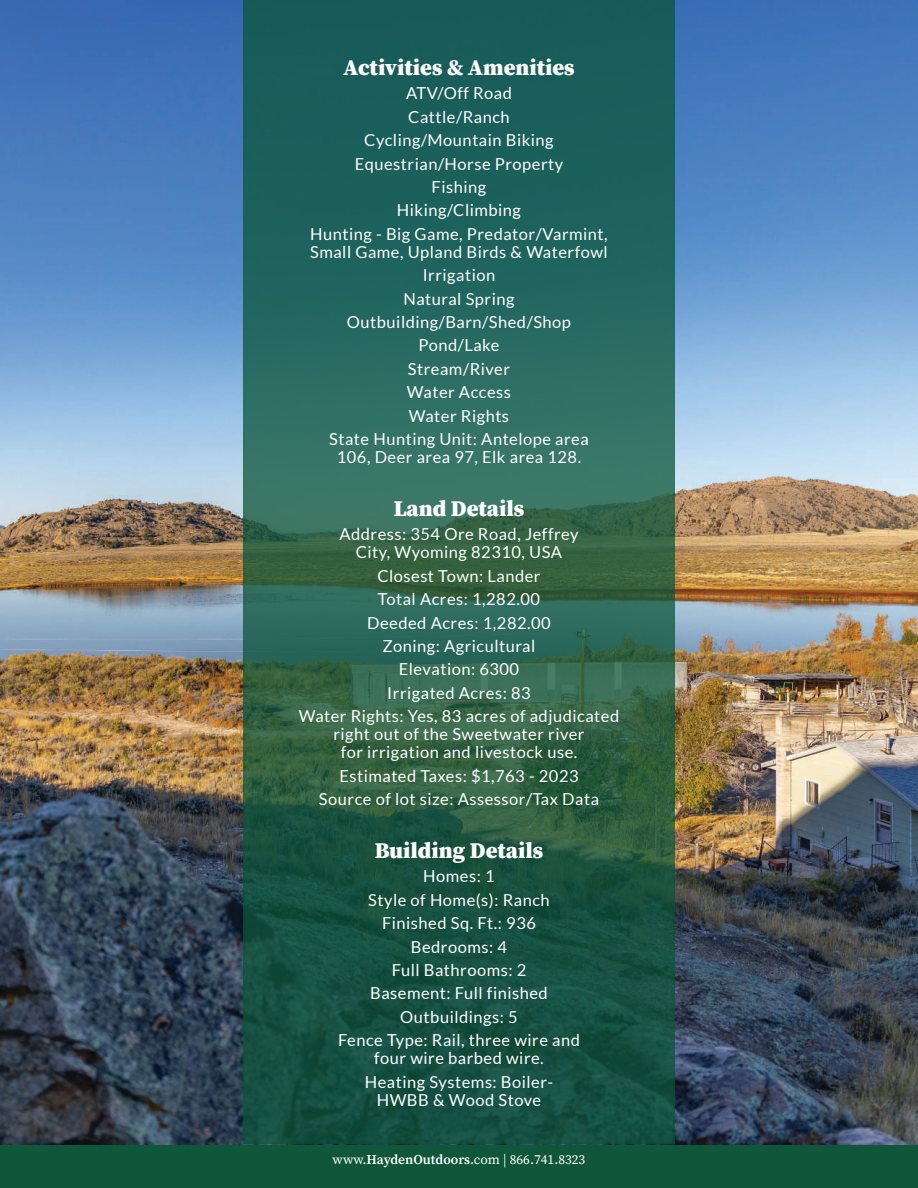
<style>
.page{position:relative;width:918px;height:1188px;background:#fff}
.page>*{position:absolute;margin:0;border:0;box-sizing:border-box;transform-origin:0 0}
.t1{font:900 22.5px "Source Serif Pro";color:#fff}
.t2{font:16.5px/23.4px "Lato";letter-spacing:.03em;color:#fff;text-align:center}
.t3{font:13.5px "Source Serif Pro";color:#fff}
.s1{font-weight:600}
</style>
<div class="page">
<div style="left:0;top:1144px;width:918px;height:44px;background:#0f563b"></div>
<img style="left:0;top:0;width:918px;height:1144px">
<svg style="left:243px;top:0;width:432px;height:1144px;background:#245f50"></svg>
<h1 class="t1" style="left:343px;top:51px;width:233px">Activities &amp; Amenities</h1>
<p class="t2" style="left:310px;top:82px;width:299px">ATV/Off Road<br>Cattle/Ranch<br>Cycling/Mountain Biking<br>Equestrian/Horse Property<br>Fishing<br>Hiking/Climbing<br>Hunting - Big Game, Predator/Varmint,</p>
<p class="t2" style="left:310px;top:240px;width:299px">Small Game, Upland Birds &amp; Waterfowl<br>Irrigation<br>Natural Spring<br>Outbuilding/Barn/Shed/Shop<br>Pond/Lake<br>Stream/River<br>Water Access<br>Water Rights<br>State Hunting Unit: Antelope area</p>
<p class="t2" style="left:337px;top:445px;width:246px">106, Deer area 97, Elk area 128.</p>
<h1 class="t1" style="left:394px;top:492px;width:132px">Land Details</h1>
<p class="t2" style="left:339px;top:525px;width:241px;line-height:18px">Address: 354 Ore Road, Jeffrey<br>City, Wyoming 82310, USA</p>
<p class="t2" style="left:299px;top:564px;width:322px">Closest Town: Lander<br>Total Acres: 1,282.00<br>Deeded Acres: 1,282.00<br>Zoning: Agricultural<br>Elevation: 6300<br>Irrigated Acres: 83<br>Water Rights: Yes, 83 acres of adjudicated</p>
<p class="t2" style="left:333px;top:725px;width:253px;line-height:18px">right out of the Sweetwater river for irrigation and livestock use.</p>
<p class="t2" style="left:319px;top:764px;width:282px">Estimated Taxes: $1,763 - 2023<br>Source of lot size: Assessor/Tax Data</p>
<h1 class="t1" style="left:375px;top:834px;width:170px">Building Details</h1>
<p class="t2" style="left:338px;top:865px;width:243px">Homes: 1<br>Style of Home(s): Ranch<br>Finished Sq. Ft.: 936<br>Bedrooms: 4<br>Full Bathrooms: 2<br>Basement: Full finished<br>Outbuildings: 5<br>Fence Type: Rail, three wire and</p>
<p class="t2" style="left:365px;top:1046px;width:190px">four wire barbed wire.<br>Heating Systems: Boiler-</p>
<p class="t2" style="left:377px;top:1088px;width:166px">HWBB &amp; Wood Stove</p>
<p class="t3" style="left:333px;top:1151px;width:254px">www.<span class="s1">HaydenOutdoors</span>.com | 866.741.8323</p>
</div>
